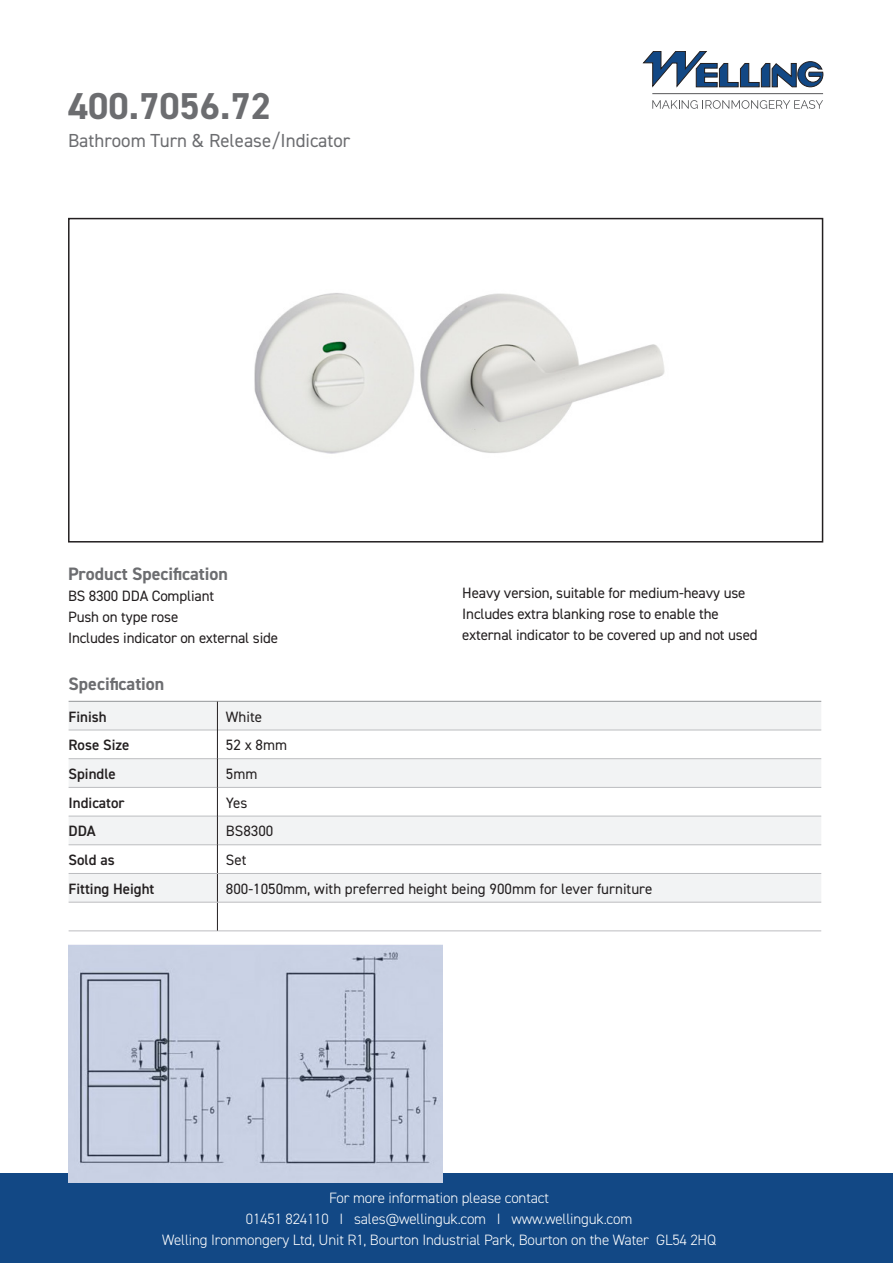
<style>
.page{position:relative;width:893px;height:1263px;background:#fff}
.page>*{position:absolute;margin:0;border:0;box-sizing:border-box;transform-origin:0 0}
.t1{font:700 37.5px "DIN2014";color:#6c6d70}
.t2{font:18.9px "DIN2014";color:#6c6d70}
.t3{font:700 18px "DIN2014";color:#6c6d70}
.t4{font:15px/21px "DIN2014";letter-spacing:-.01em;color:#231f20}
.t5{font:300 15px/21px "DIN2014";letter-spacing:-.01em;color:#fff;text-align:center}
.t6{font:600 15px "DIN2014";color:#231f20}
</style>
<div class="page">
<div style="left:0;top:1174px;width:893px;height:89px;background:#124885"></div>
<div style="left:68px;top:218px;width:755px;height:324px;border:2px solid #231f20"></div>
<hr style="left:652px;top:93px;width:171px;height:1px;background:#57585a">
<svg style="left:652px;top:100px;width:171px;height:9px"></svg>
<svg style="left:643px;top:51px;width:180px;height:37px"></svg>
<svg style="left:69px;top:702px;width:752px;height:200px;fill:#f2f3f4"></svg>
<hr style="left:69px;top:701px;width:148px;height:1px;background:#939598">
<hr style="left:217px;top:701px;width:604px;height:1px;background:#939598">
<hr style="left:69px;top:730px;width:148px;height:1px;background:#bcbdc0">
<hr style="left:218px;top:730px;width:603px;height:1px;background:#bcbdc0">
<hr style="left:69px;top:758px;width:148px;height:1px;background:#bcbdc0">
<hr style="left:218px;top:758px;width:603px;height:1px;background:#bcbdc0">
<hr style="left:69px;top:787px;width:148px;height:1px;background:#bcbdc0">
<hr style="left:218px;top:787px;width:603px;height:1px;background:#bcbdc0">
<hr style="left:69px;top:816px;width:148px;height:1px;background:#bcbdc0">
<hr style="left:218px;top:816px;width:603px;height:1px;background:#bcbdc0">
<hr style="left:69px;top:844px;width:148px;height:1px;background:#bcbdc0">
<hr style="left:218px;top:844px;width:603px;height:1px;background:#bcbdc0">
<hr style="left:69px;top:931px;width:148px;height:1px;background:#bcbdc0">
<hr style="left:217px;top:931px;width:604px;height:1px;background:#bcbdc0">
<svg style="left:217px;top:701px;width:1px;height:230px"></svg>
<hr style="left:69px;top:873px;width:148px;height:1px;background:#bcbdc0">
<hr style="left:217px;top:873px;width:604px;height:1px;background:#bcbdc0">
<hr style="left:69px;top:902px;width:148px;height:1px;background:#bcbdc0">
<hr style="left:217px;top:902px;width:604px;height:1px;background:#bcbdc0">
<img style="left:69px;top:944px;width:374px;height:239px">
<img style="left:254px;top:293px;width:411px;height:161px">
<p class="t1" style="left:68px;top:81px;width:204px">400.7056.72</p>
<p class="t2" style="left:68px;top:128px;width:284px">Bathroom Turn &amp; Release/Indicator</p>
<p class="t3" style="left:68px;top:561px;width:161px">Product Specification</p>
<p class="t4" style="left:68px;top:585px;width:148px">BS 8300 DDA Compliant</p>
<p class="t4" style="left:68px;top:606px;width:112px">Push on type rose</p>
<p class="t4" style="left:68px;top:627px;width:212px">Includes indicator on external side</p>
<p class="t3" style="left:69px;top:671px;width:97px">Specification</p>
<p class="t6" style="left:69px;top:706px;width:40px">Finish</p>
<p class="t4" style="left:226px;top:705px;width:38px">White</p>
<p class="t6" style="left:69px;top:735px;width:62px">Rose Size</p>
<p class="t4" style="left:226px;top:734px;width:63px">52 x 8mm</p>
<p class="t6" style="left:69px;top:764px;width:49px">Spindle</p>
<p class="t4" style="left:226px;top:763px;width:33px">5mm</p>
<p class="t6" style="left:69px;top:792px;width:58px">Indicator</p>
<p class="t4" style="left:226px;top:792px;width:23px">Yes</p>
<p class="t6" style="left:69px;top:821px;width:29px">DDA</p>
<p class="t4" style="left:226px;top:820px;width:49px">BS8300</p>
<p class="t6" style="left:69px;top:850px;width:48px">Sold as</p>
<p class="t4" style="left:226px;top:849px;width:22px">Set</p>
<p class="t6" style="left:69px;top:878px;width:87px">Fitting Height</p>
<p class="t4" style="left:226px;top:878px;width:428px">800-1050mm, with preferred height being 900mm for lever furniture</p>
<p class="t4" style="left:462px;top:582px;width:285px">Heavy version, suitable for medium-heavy use</p>
<p class="t4" style="left:462px;top:603px;width:297px">Includes extra blanking rose to enable the external indicator to be covered up and not used</p>
<p class="t5" style="left:162px;top:1187px;width:555px">For more information please contact<br>01451 824110 I sales@wellinguk.com I www.wellinguk.com<br>Welling Ironmongery Ltd, Unit R1, Bourton Industrial Park, Bourton on the Water GL54 2HQ</p>
</div>
